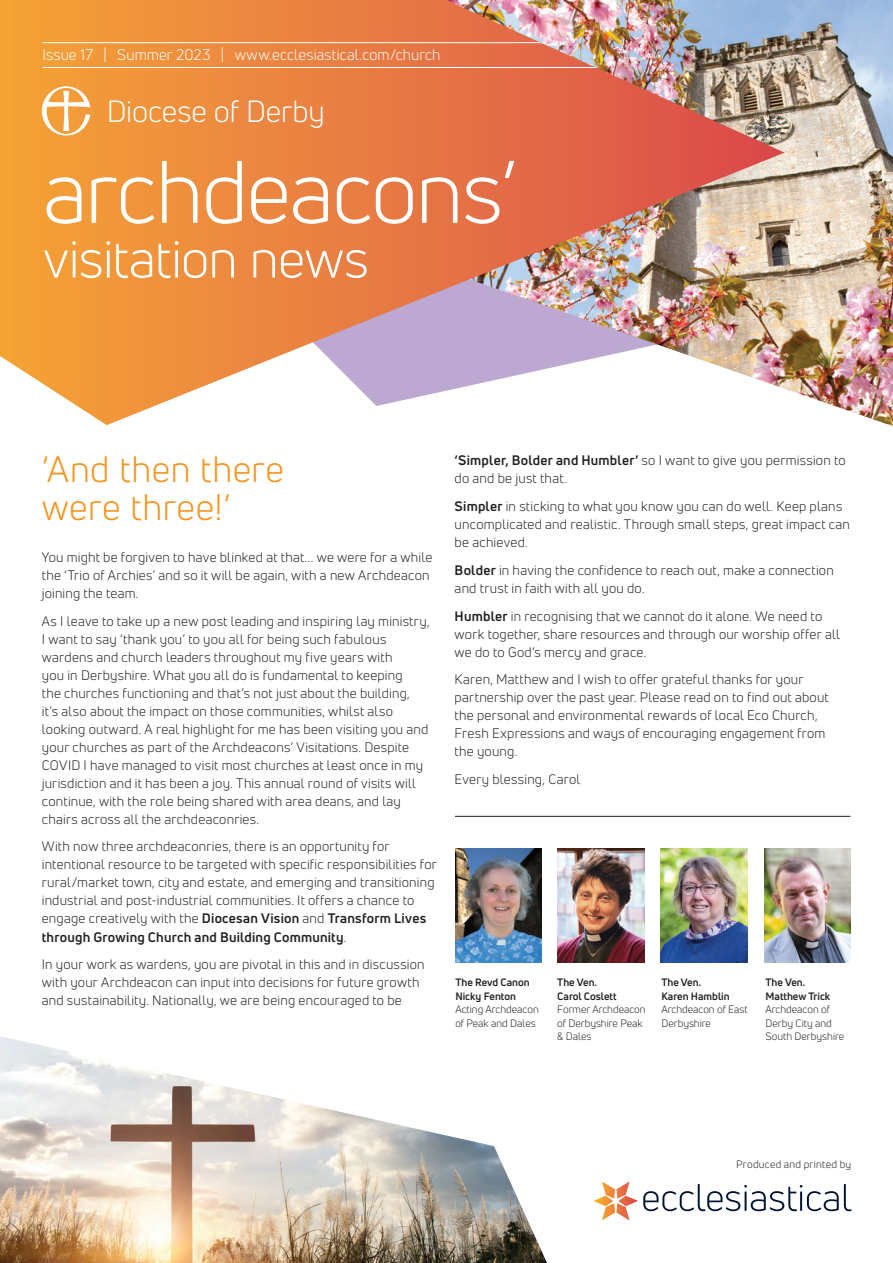
<style>
.page{position:relative;width:893px;height:1263px;background:#fff}
.page>*{position:absolute;margin:0;border:0;box-sizing:border-box;transform-origin:0 0}
._03_Main_Newsletter{font:86.7px "Uni Neue";letter-spacing:-.02em;color:#fff}
._03_Main_Newsletter-2{font:52.5px "Uni Neue";letter-spacing:-.01em;color:#fff}
._07A_Main_Title_Oran{font:36px/37.5px "Uni Neue";letter-spacing:.015em;color:#f7931d}
._03_Main_Newsletter-3{font:30px "Uni Neue";letter-spacing:-.005em;color:#fff}
.t1{font:15px "Uni Neue";letter-spacing:.01em;color:#fff}
._08A_Main_Copy{font:13.5px/18px "Uni Neue";letter-spacing:.015em;color:#231f20}
._08A_Main_Copy-2{font:10.5px/13.5px "Uni Neue";color:#231f20}
.t2{font:700 10.5px/13.5px "Uni Neue";color:#231f20}
._08A_Main_Copy-3{font:10.5px "Uni Neue";letter-spacing:.025em;color:#231f20}
.s1{font-weight:700}
</style>
<div class="page">
<img style="left:785px;top:0;width:108px;height:426px">
<img style="left:0;top:0;width:785px;height:425px">
<hr style="left:43px;top:42px;width:742px;height:1px;background:#fff">
<hr style="left:43px;top:67px;width:742px;height:1px;background:#fff">
<svg style="left:593px;top:1181px;width:258px;height:39px"></svg>
<svg style="left:42px;top:86px;width:48px;height:50px"></svg>
<hr style="left:455px;top:816px;width:395px;height:1px;background:#231f20">
<img style="left:558px;top:848px;width:86px;height:115px">
<img style="left:455px;top:848px;width:87px;height:115px">
<img style="left:765px;top:848px;width:86px;height:114px">
<img style="left:661px;top:848px;width:86px;height:114px">
<img style="left:0;top:1036px;width:547px;height:227px">
<p class="t1" style="left:43px;top:46px;width:400px">Issue 17 | Summer 2023 | www.ecclesiastical.com/church</p>
<p class="_03_Main_Newsletter-3" style="left:107px;top:93px;width:220px">Diocese of Derby</p>
<p class="_03_Main_Newsletter" style="left:43px;top:140px;width:475px">archdeacons’</p>
<p class="_03_Main_Newsletter-2" style="left:43px;top:227px;width:327px">visitation news</p>
<p class="_07A_Main_Title_Oran" style="left:42px;top:450px;width:244px">‘And then there were three!’</p>
<p class="_08A_Main_Copy" style="left:42px;top:548px;width:392px">You might be forgiven to have blinked at that... we were for a while the ‘Trio of Archies’ and so it will be again, with a new Archdeacon joining the team.</p>
<p class="_08A_Main_Copy" style="left:42px;top:612px;width:389px">As I leave to take up a new post leading and inspiring lay ministry, I want to say ‘thank you’ to you all for being such fabulous wardens and church leaders throughout my five years with<br>you in Derbyshire. What you all do is fundamental to keeping<br>the churches functioning and that’s not just about the building,<br>it’s also about the impact on those communities, whilst also looking outward. A real highlight for me has been visiting you and your churches as part of the Archdeacons‘ Visitations. Despite COVID I have managed to visit most churches at least once in my jurisdiction and it has been a joy. This annual round of visits will continue, with the role being shared with area deans, and lay chairs across all the archdeaconries.</p>
<p class="_08A_Main_Copy" style="left:42px;top:838px;width:396px">With now three archdeaconries, there is an opportunity for intentional resource to be targeted with specific responsibilities for rural/market town, city and estate, and emerging and transitioning industrial and post-industrial communities. It offers a chance to engage creatively with the <span class="s1">Diocesan Vision</span> and <span class="s1">Transform Lives through Growing Church and Building Community</span>.</p>
<p class="_08A_Main_Copy" style="left:42px;top:955px;width:384px">In your work as wardens, you are pivotal in this and in discussion with your Archdeacon can input into decisions for future growth and sustainability. Nationally, we are being encouraged to be</p>
<p class="_08A_Main_Copy" style="left:455px;top:451px;width:393px"><span class="s1">‘Simpler, Bolder and Humbler’</span> so I want to give you permission to do and be just that.</p>
<p class="_08A_Main_Copy" style="left:455px;top:497px;width:397px"><span class="s1">Simpler</span> in sticking to what you know you can do well. Keep plans uncomplicated and realistic. Through small steps, great impact can be achieved.</p>
<p class="_08A_Main_Copy" style="left:455px;top:561px;width:381px"><span class="s1">Bolder</span> in having the confidence to reach out, make a connection and trust in faith with all you do.</p>
<p class="_08A_Main_Copy" style="left:455px;top:607px;width:387px"><span class="s1">Humbler</span> in recognising that we cannot do it alone. We need to work together, share resources and through our worship offer all we do to God’s mercy and grace.</p>
<p class="_08A_Main_Copy" style="left:455px;top:670px;width:376px">Karen, Matthew and I wish to offer grateful thanks for your partnership over the past year. Please read on to find out about the personal and environmental rewards of local Eco Church, Fresh Expressions and ways of encouraging engagement from the young.</p>
<p class="_08A_Main_Copy" style="left:455px;top:770px;width:127px">Every blessing, Carol</p>
<p class="t2" style="left:455px;top:976px;width:76px">The Revd Canon<br>Nicky Fenton</p>
<p class="_08A_Main_Copy-2" style="left:455px;top:1003px;width:85px">Acting Archdeacon of Peak and Dales</p>
<p class="_08A_Main_Copy-2" style="left:557px;top:976px;width:90px"><span class="s1">The Ven.<br>Carol Coslett<br></span>Former Archdeacon of Derbyshire Peak &amp; Dales</p>
<p class="_08A_Main_Copy-2" style="left:661px;top:976px;width:88px"><span class="s1">The Ven.<br>Karen Hamblin<br></span>Archdeacon of East<br>Derbyshire</p>
<p class="_08A_Main_Copy-2" style="left:765px;top:976px;width:80px"><span class="s1">The Ven.<br>Matthew Trick<br></span>Archdeacon of<br>Derby City and<br>South Derbyshire</p>
<p class="_08A_Main_Copy-3" style="left:736px;top:1158px;width:117px">Produced and printed by</p>
</div>
